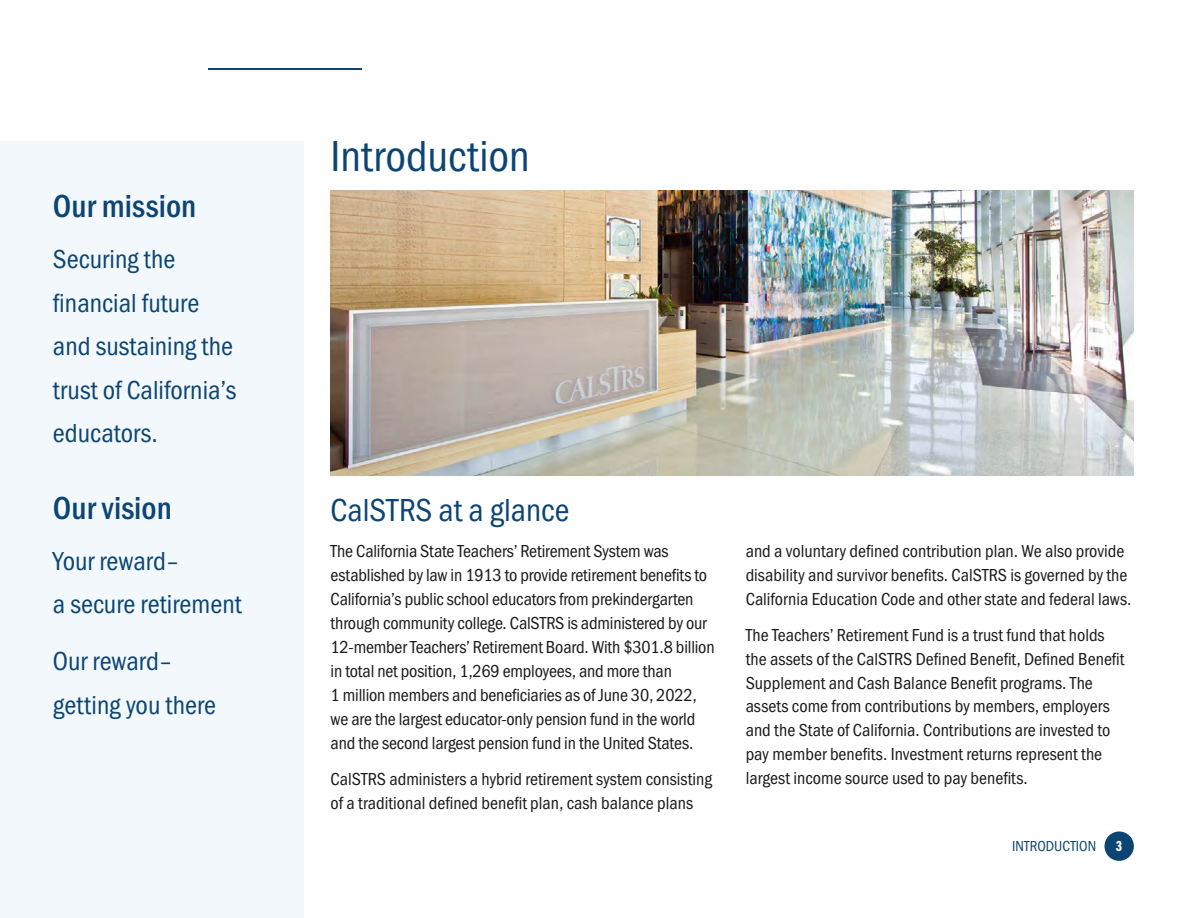
<style>
.page{position:relative;width:1188px;height:918px;background:#fff}
.page>*{position:absolute;margin:0;border:0;box-sizing:border-box;transform-origin:0 0}
.H2-Chapter_title_pag{font:45px "Franklin Gothic URW Cond";color:#0c4574}
.Special_tag{font:500 33px "Franklin Gothic URW Cond";color:#0c4574}
.H3-header{font:33px "Franklin Gothic URW Cond";color:#0c4574}
.Paragraph-_large_int{font:27px/43.5px "Franklin Gothic URW Cond";color:#0c4574}
.Paragraph{font:18px/24px "Franklin Gothic URW Cond";color:#1a1a1a}
.t1{font:15px "Franklin Gothic URW Cond";color:#0c4574}
.t2{font:15px "Franklin Gothic URW Com Dem";color:#fff}
</style>
<div class="page">
<hr style="left:208px;top:69px;width:154px;height:1px;background:#0c4574">
<div style="left:0;top:141px;width:304px;height:777px;background:#f3f8fc"></div>
<img style="left:331px;top:190px;width:803px;height:286px">
<div style="left:1104px;top:831px;width:30px;height:30px;background:#0c4574;border-radius:50%"></div>
<h3 class="Special_tag" style="left:53px;top:183px;width:145px">Our mission</h3>
<p class="Paragraph-_large_int" style="left:53px;top:236px;width:185px">Securing the financial future and sustaining the trust of California’s educators.</p>
<h3 class="Special_tag" style="left:53px;top:484px;width:120px">Our vision</h3>
<p class="Paragraph-_large_int" style="left:53px;top:537px;width:190px">Your reward‒<br>a secure retirement</p>
<p class="Paragraph-_large_int" style="left:53px;top:638px;width:165px">Our reward‒ getting you there</p>
<h2 class="H2-Chapter_title_pag" style="left:331px;top:124px;width:201px">Introduction</h2>
<h3 class="H3-header" style="left:331px;top:486px;width:240px">CalSTRS at a glance</h3>
<p class="Paragraph" style="left:331px;top:537px;width:386px">The California State Teachers’ Retirement System was established by law in 1913 to provide retirement benefits to California’s public school educators from prekindergarten through community college. CalSTRS is administered by our 12-member Teachers’ Retirement Board. With $301.8 billion in total net position, 1,269 employees, and more than<br>1 million members and beneficiaries as of June 30, 2022, we are the largest educator-only pension fund in the world and the second largest pension fund in the United States.</p>
<p class="Paragraph" style="left:331px;top:765px;width:383px">CalSTRS administers a hybrid retirement system consisting of a traditional defined benefit plan, cash balance plans</p>
<p class="Paragraph" style="left:746px;top:537px;width:387px">and a voluntary defined contribution plan. We also provide disability and survivor benefits. CalSTRS is governed by the<br>California Education Code and other state and federal laws.</p>
<p class="Paragraph" style="left:746px;top:621px;width:380px">The Teachers’ Retirement Fund is a trust fund that holds the assets of the CalSTRS Defined Benefit, Defined Benefit Supplement and Cash Balance Benefit programs. The assets come from contributions by members, employers and the State of California. Contributions are invested to pay member benefits. Investment returns represent the largest income source used to pay benefits.</p>
<p class="t1" style="left:1012px;top:835px;width:86px">INTRODUCTION</p>
<p class="t2" style="left:1116px;top:836px;width:8px">3</p>
</div>
